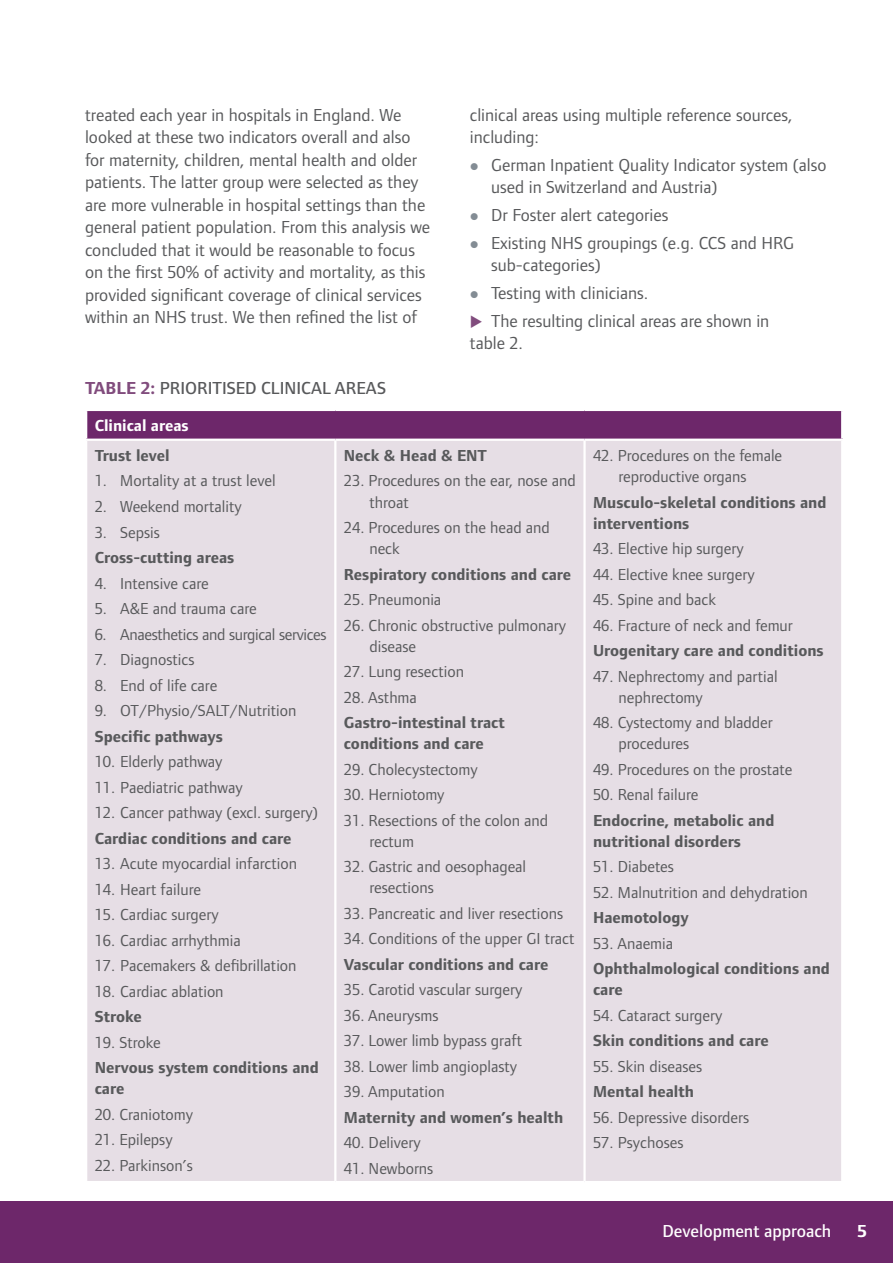
<style>
.page{position:relative;width:893px;height:1263px;background:#fff}
.page>*{position:absolute;margin:0;border:0;box-sizing:border-box;transform-origin:0 0}
.t1{font:18px/22.5px "Foundry Form Sans";color:#58595b}
.FigureTitleWide{font:500 18px "Foundry Form Sans";color:#58595b}
.t2{font:500 18px "Foundry Form Sans";color:#fff}
.t3{font:700 18px "Foundry Form Sans";color:#fff}
.TableAB{font:16.5px/21px "Foundry Form Sans";color:#58595b}
.TableTextBold{font:700 16.5px/21px "Foundry Form Sans";color:#58595b}
.TableAB-2{font:16.5px "Foundry Form Sans";letter-spacing:-.02em;color:#58595b}
.TableHead{font:700 16.5px "Foundry Form Sans";color:#fff}
.s1{font-weight:700;color:#814c7d}
</style>
<div class="page">
<div style="left:0;top:1201px;width:893px;height:62px;background:#6d276a"></div>
<div style="left:86px;top:410px;width:756px;height:30px;background:#6d276a"></div>
<div style="left:87px;top:441px;width:754px;height:740px;background:#e6dee5"></div>
<hr style="left:85px;top:409px;width:250px;height:2px;background:#fff">
<hr style="left:335px;top:409px;width:250px;height:2px;background:#fff">
<hr style="left:585px;top:409px;width:258px;height:2px;background:#fff">
<hr style="left:85px;top:439px;width:250px;height:2px;background:#fff">
<hr style="left:335px;top:439px;width:250px;height:2px;background:#fff">
<hr style="left:585px;top:439px;width:258px;height:2px;background:#fff">
<hr style="left:85px;top:411px;width:2px;height:28px;background:#fff">
<hr style="left:841px;top:411px;width:2px;height:28px;background:#fff">
<hr style="left:334px;top:441px;width:2px;height:740px;background:#fff">
<hr style="left:583px;top:441px;width:3px;height:740px;background:#fff">
<p class="t1" style="left:85px;top:103px;width:347px">treated each year in hospitals in England. We looked at these two indicators overall and also for maternity, children, mental health and older patients. The latter group were selected as they are more vulnerable in hospital settings than the general patient population. From this analysis we concluded that it would be reasonable to focus on the first 50% of activity and mortality, as this provided significant coverage of clinical services within an NHS trust. We then refined the list of</p>
<p class="t1" style="left:470px;top:103px;width:324px">clinical areas using multiple reference sources, including:</p>
<p class="t1" style="left:491px;top:153px;width:337px">German Inpatient Quality Indicator system (also used in Switzerland and Austria)</p>
<p class="t1" style="left:491px;top:204px;width:179px">Dr Foster alert categories</p>
<p class="t1" style="left:491px;top:231px;width:304px">Existing NHS groupings (e.g. CCS and HRG sub-categories)</p>
<p class="t1" style="left:491px;top:282px;width:159px">Testing with clinicians.</p>
<p class="t1" style="left:470px;top:309px;width:301px;text-indent:21px">The resulting clinical areas are shown in table 2.</p>
<p class="FigureTitleWide" style="left:85px;top:378px;width:302px"><span class="s1">TABLE 2:</span> PRIORITISED CLINICAL AREAS</p>
<p class="TableHead" style="left:95px;top:416px;width:96px">Clinical areas</p>
<p class="TableTextBold" style="left:95px;top:445px;width:77px">Trust level</p>
<p class="TableAB" style="left:95px;top:470px;width:183px">1. Mortality at a trust level</p>
<p class="TableAB" style="left:95px;top:496px;width:149px">2. Weekend mortality</p>
<p class="TableAB" style="left:95px;top:521px;width:67px">3. Sepsis</p>
<p class="TableTextBold" style="left:95px;top:547px;width:141px">Cross-cutting areas</p>
<p class="TableAB" style="left:95px;top:572px;width:116px">4. Intensive care</p>
<p class="TableAB" style="left:95px;top:598px;width:164px">5. A&amp;E and trauma care</p>
<p class="TableAB-2" style="left:95px;top:625px;width:233px">6. Anaesthetics and surgical services</p>
<p class="TableAB" style="left:95px;top:649px;width:101px">7. Diagnostics</p>
<p class="TableAB" style="left:95px;top:674px;width:124px">8. End of life care</p>
<p class="TableAB" style="left:95px;top:700px;width:203px">9. OT/Physio/SALT/Nutrition</p>
<p class="TableTextBold" style="left:95px;top:725px;width:130px">Specific pathways</p>
<p class="TableAB" style="left:95px;top:751px;width:129px">10. Elderly pathway</p>
<p class="TableAB" style="left:95px;top:776px;width:150px">11. Paediatric pathway</p>
<p class="TableAB" style="left:95px;top:802px;width:225px">12. Cancer pathway (excl. surgery)</p>
<p class="TableTextBold" style="left:95px;top:827px;width:198px">Cardiac conditions and care</p>
<p class="TableAB" style="left:95px;top:853px;width:204px">13. Acute myocardial infarction</p>
<p class="TableAB" style="left:95px;top:878px;width:108px">14. Heart failure</p>
<p class="TableAB" style="left:95px;top:904px;width:125px">15. Cardiac surgery</p>
<p class="TableAB" style="left:95px;top:929px;width:148px">16. Cardiac arrhythmia</p>
<p class="TableAB" style="left:95px;top:955px;width:203px">17. Pacemakers &amp; defibrillation</p>
<p class="TableAB" style="left:95px;top:980px;width:130px">18. Cardiac ablation</p>
<p class="TableTextBold" style="left:95px;top:1006px;width:49px">Stroke</p>
<p class="TableAB" style="left:95px;top:1031px;width:68px">19. Stroke</p>
<p class="TableTextBold" style="left:95px;top:1057px;width:226px">Nervous system conditions and care</p>
<p class="TableAB" style="left:95px;top:1103px;width:100px">20. Craniotomy</p>
<p class="TableAB" style="left:95px;top:1129px;width:80px">21. Epilepsy</p>
<p class="TableAB" style="left:95px;top:1154px;width:100px">22. Parkinson’s</p>
<p class="TableTextBold" style="left:344px;top:445px;width:145px">Neck &amp; Head &amp; ENT</p>
<p class="TableAB" style="left:369px;top:470px;width:208px;text-indent:-26px">23. Procedures on the ear, nose and throat</p>
<p class="TableAB" style="left:369px;top:517px;width:182px;text-indent:-26px">24. Procedures on the head and neck</p>
<p class="TableTextBold" style="left:344px;top:563px;width:229px">Respiratory conditions and care</p>
<p class="TableAB" style="left:344px;top:589px;width:99px">25. Pneumonia</p>
<p class="TableAB" style="left:369px;top:614px;width:198px;text-indent:-26px">26. Chronic obstructive pulmonary disease</p>
<p class="TableAB" style="left:344px;top:661px;width:122px">27. Lung resection</p>
<p class="TableAB" style="left:344px;top:686px;width:75px">28. Asthma</p>
<p class="TableTextBold" style="left:344px;top:712px;width:162px">Gastro-intestinal tract conditions and care</p>
<p class="TableAB" style="left:344px;top:758px;width:135px">29. Cholecystectomy</p>
<p class="TableAB" style="left:344px;top:784px;width:102px">30. Herniotomy</p>
<p class="TableAB" style="left:369px;top:809px;width:180px;text-indent:-26px">31. Resections of the colon and rectum</p>
<p class="TableAB" style="left:369px;top:856px;width:158px;text-indent:-26px">32. Gastric and oesophageal resections</p>
<p class="TableAB" style="left:344px;top:902px;width:221px">33. Pancreatic and liver resections</p>
<p class="TableAB" style="left:344px;top:928px;width:232px">34. Conditions of the upper GI tract</p>
<p class="TableTextBold" style="left:344px;top:953px;width:206px">Vascular conditions and care</p>
<p class="TableAB" style="left:344px;top:979px;width:180px">35. Carotid vascular surgery</p>
<p class="TableAB" style="left:344px;top:1004px;width:96px">36. Aneurysms</p>
<p class="TableAB" style="left:344px;top:1030px;width:180px">37. Lower limb bypass graft</p>
<p class="TableAB" style="left:344px;top:1055px;width:175px">38. Lower limb angioplasty</p>
<p class="TableAB" style="left:344px;top:1081px;width:102px">39. Amputation</p>
<p class="TableTextBold" style="left:344px;top:1106px;width:221px">Maternity and women’s health</p>
<p class="TableAB" style="left:344px;top:1132px;width:79px">40. Delivery</p>
<p class="TableAB" style="left:344px;top:1157px;width:91px">41. Newborns</p>
<p class="TableAB" style="left:619px;top:445px;width:165px;text-indent:-26px">42. Procedures on the female reproductive organs</p>
<p class="TableTextBold" style="left:593px;top:492px;width:235px">Musculo-skeletal conditions and interventions</p>
<p class="TableAB" style="left:593px;top:538px;width:152px">43. Elective hip surgery</p>
<p class="TableAB" style="left:593px;top:564px;width:163px">44. Elective knee surgery</p>
<p class="TableAB" style="left:593px;top:589px;width:124px">45. Spine and back</p>
<p class="TableAB" style="left:593px;top:615px;width:201px">46. Fracture of neck and femur</p>
<p class="TableTextBold" style="left:593px;top:640px;width:232px">Urogenitary care and conditions</p>
<p class="TableAB" style="left:619px;top:666px;width:161px;text-indent:-26px">47. Nephrectomy and partial nephrectomy</p>
<p class="TableAB" style="left:619px;top:712px;width:156px;text-indent:-26px">48. Cystectomy and bladder procedures</p>
<p class="TableAB" style="left:593px;top:759px;width:201px">49. Procedures on the prostate</p>
<p class="TableAB" style="left:593px;top:784px;width:107px">50. Renal failure</p>
<p class="TableTextBold" style="left:593px;top:810px;width:183px">Endocrine, metabolic and nutritional disorders</p>
<p class="TableAB" style="left:593px;top:856px;width:82px">51. Diabetes</p>
<p class="TableAB" style="left:593px;top:882px;width:216px">52. Malnutrition and dehydration</p>
<p class="TableTextBold" style="left:593px;top:907px;width:97px">Haemotology</p>
<p class="TableAB" style="left:593px;top:933px;width:82px">53. Anaemia</p>
<p class="TableTextBold" style="left:593px;top:958px;width:238px">Ophthalmological conditions and care</p>
<p class="TableAB" style="left:593px;top:1005px;width:131px">54. Cataract surgery</p>
<p class="TableTextBold" style="left:593px;top:1030px;width:177px">Skin conditions and care</p>
<p class="TableAB" style="left:593px;top:1056px;width:111px">55. Skin diseases</p>
<p class="TableTextBold" style="left:593px;top:1081px;width:102px">Mental health</p>
<p class="TableAB" style="left:593px;top:1107px;width:158px">56. Depressive disorders</p>
<p class="TableAB" style="left:593px;top:1132px;width:92px">57. Psychoses</p>
<p class="t2" style="left:662px;top:1221px;width:170px">Development approach</p>
<p class="t3" style="left:858px;top:1221px;width:11px">5</p>
</div>
